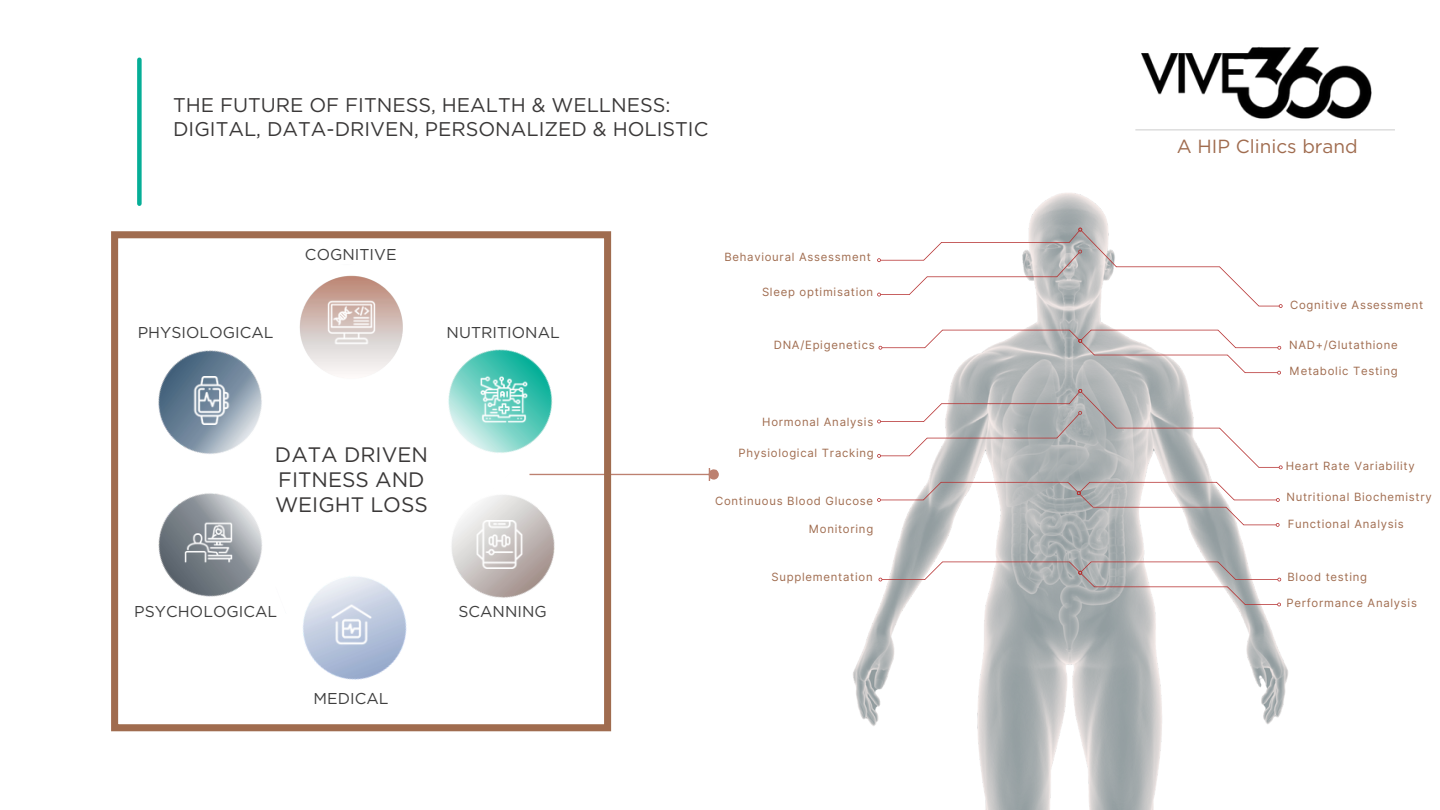
<style>
.page{position:relative;width:1440px;height:810px;background:#fff}
.page>*{position:absolute;margin:0;border:0;box-sizing:border-box;transform-origin:0 0}
.t1{font:21px/24.8px "Gotham";color:#3a3838}
.t2{font:19.8px "Gotham";color:#3a3838}
.t3{font:18.9px "Gotham";color:#a06c4f}
.t4{font:15.75px "Gotham";letter-spacing:.005em;color:#3f3f3f}
.t5{font:11.4px "Inter";letter-spacing:.065em;color:#a06c4f}
</style>
<div class="page">
<div style="left:137px;top:60px;width:5px;height:144px;background:#05ae97"></div>
<svg style="left:708px;top:468px;width:11px;height:12px"></svg>
<hr style="left:529px;top:474px;width:180px;height:1px;background:#bd8170">
<img style="left:1141px;top:47px;width:231px;height:72px">
<hr style="left:1135px;top:130px;width:260px;height:1px;background:#ccc">
<img style="left:853px;top:193px;width:435px;height:617px">
<svg style="left:877px;top:228px;width:406px;height:80px"></svg>
<svg style="left:879px;top:330px;width:402px;height:45px"></svg>
<svg style="left:877px;top:389px;width:406px;height:80px"></svg>
<svg style="left:877px;top:482px;width:403px;height:45px"></svg>
<svg style="left:879px;top:562px;width:402px;height:44px"></svg>
<svg style="left:111px;top:231px;width:500px;height:500px"></svg>
<p class="t2" style="left:173px;top:93px;width:499px">THE FUTURE OF FITNESS, HEALTH &amp; WELLNESS:</p>
<p class="t2" style="left:173px;top:117px;width:537px">DIGITAL, DATA-DRIVEN, PERSONALIZED &amp; HOLISTIC</p>
<p class="t3" style="left:1177px;top:135px;width:183px">A HIP Clinics brand</p>
<p class="t4" style="left:305px;top:245px;width:93px">COGNITIVE</p>
<p class="t5" style="left:724px;top:250px;width:148px">Behavioural Assessment</p>
<p class="t5" style="left:762px;top:285px;width:113px">Sleep optimisation</p>
<p class="t5" style="left:1290px;top:298px;width:135px">Cognitive Assessment</p>
<p class="t4" style="left:138px;top:323px;width:137px">PHYSIOLOGICAL</p>
<p class="t4" style="left:447px;top:323px;width:115px">NUTRITIONAL</p>
<p class="t5" style="left:774px;top:338px;width:102px">DNA/Epigenetics</p>
<p class="t5" style="left:1289px;top:338px;width:110px">NAD+/Glutathione</p>
<p class="t5" style="left:1290px;top:365px;width:110px">Metabolic Testing</p>
<p class="t5" style="left:762px;top:415px;width:113px">Hormonal Analysis</p>
<p class="t1" style="left:275px;top:442px;width:155px">DATA DRIVEN<br>FITNESS AND<br>WEIGHT LOSS</p>
<p class="t5" style="left:738px;top:446px;width:137px">Physiological Tracking</p>
<p class="t5" style="left:715px;top:494px;width:160px">Continuous Blood Glucose</p>
<p class="t5" style="left:809px;top:522px;width:66px">Monitoring</p>
<p class="t5" style="left:1286px;top:459px;width:131px">Heart Rate Variability</p>
<p class="t5" style="left:1286px;top:491px;width:147px">Nutritional Biochemistry</p>
<p class="t5" style="left:1288px;top:517px;width:118px">Functional Analysis</p>
<p class="t4" style="left:134px;top:601px;width:144px">PSYCHOLOGICAL</p>
<p class="t4" style="left:458px;top:601px;width:90px">SCANNING</p>
<p class="t5" style="left:772px;top:570px;width:103px">Supplementation</p>
<p class="t5" style="left:1288px;top:570px;width:81px">Blood testing</p>
<p class="t5" style="left:1286px;top:596px;width:132px">Performance Analysis</p>
<p class="t4" style="left:313px;top:689px;width:77px">MEDICAL</p>
</div>
